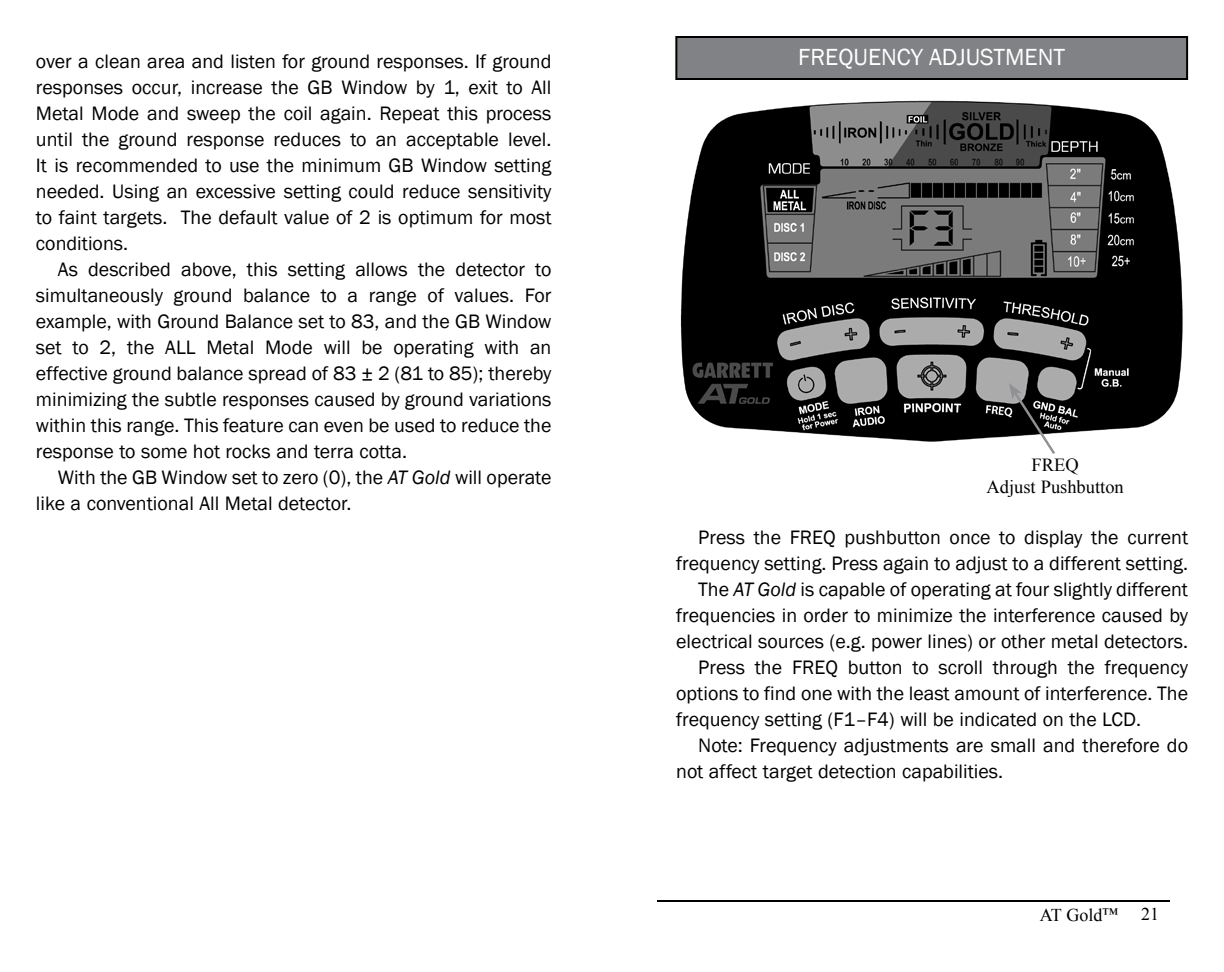
<style>
.page{position:relative;width:1224px;height:972px;background:#fff}
.page>*{position:absolute;margin:0;border:0;box-sizing:border-box;transform-origin:0 0}
.t1{font:24px "Franklin Gothic";color:#fff}
.t2{font:20px/26px "Franklin Gothic";color:#000;text-align:justify}
.t3{font:18.4px/22.2px "Times New Roman";color:#000;text-align:center}
.t4{font:18px "Times New Roman";color:#000}
.s1{font-style:italic}
.s2{font-size:16px}
</style>
<div class="page">
<hr style="left:657px;top:900px;width:513px;height:2px;background:#000">
<div style="left:676px;top:37px;width:511px;height:42px;background:#808285"></div>
<div style="left:675px;top:36px;width:513px;height:44px;border:2px solid #000"></div>
<img style="left:680px;top:100px;width:503px;height:342px">
<svg style="left:1009px;top:383px;width:49px;height:71px"></svg>
<p class="t2" style="left:36px;top:49px;width:517px">over a clean area and listen for ground responses. If ground responses occur, increase the GB Window by 1, exit to All Metal Mode and sweep the coil again. Repeat this process until the ground response reduces to an acceptable level.<br>It is recommended to use the minimum GB Window setting needed. Using an excessive setting could reduce sensitivity to faint targets. The default value of 2 is optimum for most conditions.</p>
<p class="t2" style="left:36px;top:257px;width:517px;text-indent:22px">As described above, this setting allows the detector to simultaneously ground balance to a range of values. For example, with Ground Balance set to 83, and the GB Window set to 2, the ALL Metal Mode will be operating with an effective ground balance spread of 83 ± 2 (81 to 85); thereby minimizing the subtle responses caused by ground variations within this range. This feature can even be used to reduce the response to some hot rocks and terra cotta.</p>
<p class="t2" style="left:36px;top:465px;width:517px;text-indent:22px">With the GB Window set to zero (0), the <span class="s1">AT Gold</span> will operate like a conventional All Metal detector.</p>
<p class="t1" style="left:798px;top:42px;width:268px">FREQUENCY ADJUSTMENT</p>
<p class="t3" style="left:986px;top:453px;width:139px">FREQ<br>Adjust Pushbutton</p>
<p class="t2" style="left:698px;top:525px;width:491px">Press the FREQ pushbutton once to display the current</p>
<p class="t2" style="left:676px;top:551px;width:513px">frequency setting. Press again to adjust to a different setting.</p>
<p class="t2" style="left:698px;top:577px;width:491px">The <span class="s1">AT Gold</span> is capable of operating at four slightly different</p>
<p class="t2" style="left:676px;top:603px;width:513px">frequencies in order to minimize the interference caused by</p>
<p class="t2" style="left:676px;top:629px;width:513px">electrical sources (e.g. power lines) or other metal detectors.</p>
<p class="t2" style="left:698px;top:655px;width:491px">Press the FREQ button to scroll through the frequency</p>
<p class="t2" style="left:676px;top:681px;width:513px">options to find one with the least amount of interference. The</p>
<p class="t2" style="left:676px;top:707px;width:466px">frequency setting (F1–F4) will be indicated on the LCD.</p>
<p class="t2" style="left:698px;top:733px;width:491px">Note: Frequency adjustments are small and therefore do</p>
<p class="t2" style="left:676px;top:759px;width:329px">not affect target detection capabilities.</p>
<p class="t4" style="left:1040px;top:903px;width:80px">AT Gold<span class="s2">™</span></p>
<p class="t4" style="left:1141px;top:902px;width:19px">21</p>
</div>
